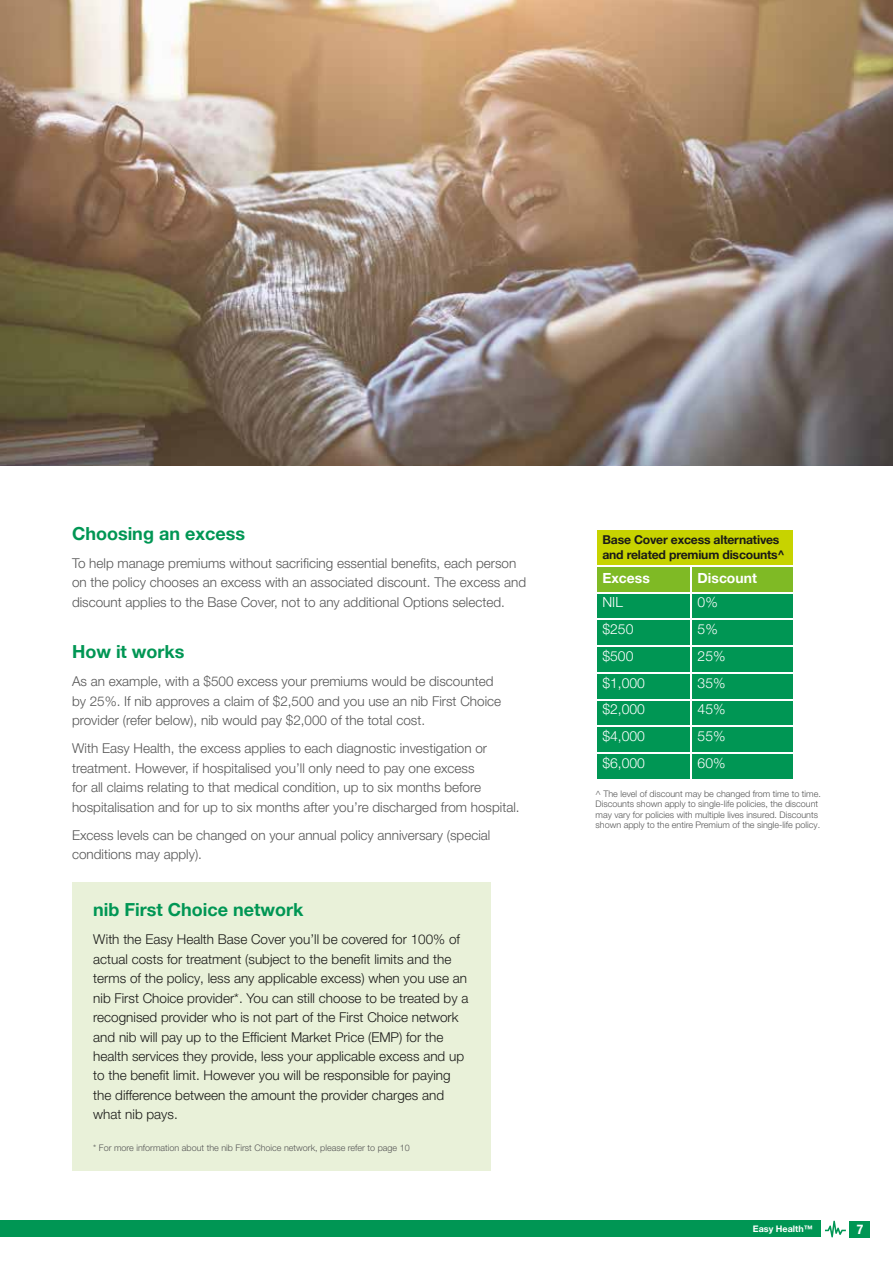
<style>
.page{position:relative;width:893px;height:1263px;background:#fff}
.page>*{position:absolute;margin:0;border:0;box-sizing:border-box;transform-origin:0 0}
.t1{font:700 18px "Helvetica Neue LT Pro";color:#009654}
.t2{font:300 13.95px "Helvetica Neue LT Pro";color:#fff}
.t3{font:700 13.95px "Helvetica Neue LT Pro";color:#fff}
.t4{font:300 13.5px/19.5px "Helvetica Neue LT Pro";color:#565656}
.t5{font:300 13.5px/19.5px "Helvetica Neue LT Pro";color:#1a1a18}
.t6{font:700 condensed 13.5px "Helvetica Neue";color:#fff}
.t7{font:700 12.15px/14.5px "Helvetica Neue LT Pro";letter-spacing:-.015em;color:#1a1a18}
.t8{font:300 9px/10.5px "Helvetica Neue LT Pro";color:#565656}
.t9{font:700 9px "Helvetica Neue LT Pro";color:#fff}
</style>
<div class="page">
<svg style="left:825px;top:1220px;width:21px;height:17px"></svg>
<div style="left:850px;top:1221px;width:20px;height:16px;background:#009654"></div>
<div style="left:0;top:1221px;width:821px;height:16px;background:#009654"></div>
<div style="left:595px;top:529px;width:199px;height:37px;background:#c7d300"></div>
<hr style="left:595px;top:529px;width:1px;height:36px;background:#fff">
<hr style="left:793px;top:529px;width:2px;height:36px;background:#fff">
<hr style="left:595px;top:565px;width:96px;height:2px;background:#fff">
<hr style="left:691px;top:565px;width:104px;height:2px;background:#fff">
<svg style="left:597px;top:567px;width:196px;height:212px;background:#22a25b"></svg>
<img style="left:0;top:0;width:893px;height:466px">
<div style="left:72px;top:882px;width:419px;height:288px;background:#e9f1d9"></div>
<h1 class="t1" style="left:72px;top:522px;width:174px">Choosing an excess</h1>
<p class="t4" style="left:72px;top:553px;width:456px">To help manage premiums without sacrificing essential benefits, each person on the policy chooses an excess with an associated discount. The excess and discount applies to the Base Cover, not to any additional Options selected.</p>
<h1 class="t1" style="left:72px;top:640px;width:114px">How it works</h1>
<p class="t4" style="left:72px;top:671px;width:431px">As an example, with a $500 excess your premiums would be discounted by 25%. If nib approves a claim of $2,500 and you use an nib First Choice provider (refer below), nib would pay $2,000 of the total cost.</p>
<p class="t4" style="left:72px;top:738px;width:449px">With Easy Health, the excess applies to each diagnostic investigation or treatment. However, if hospitalised you’ll only need to pay one excess<br>for all claims relating to that medical condition, up to six months before hospitalisation and for up to six months after you’re discharged from hospital.</p>
<p class="t4" style="left:72px;top:825px;width:420px">Excess levels can be changed on your annual policy anniversary (special conditions may apply).</p>
<h1 class="t1" style="left:93px;top:898px;width:212px">nib First Choice network</h1>
<p class="t5" style="left:93px;top:929px;width:377px">With the Easy Health Base Cover you’ll be covered for 100% of actual costs for treatment (subject to the benefit limits and the terms of the policy, less any applicable excess) when you use an nib First Choice provider*. You can still choose to be treated by a recognised provider who is not part of the First Choice network and nib will pay up to the Efficient Market Price (EMP) for the health services they provide, less your applicable excess and up to the benefit limit. However you will be responsible for paying the difference between the amount the provider charges and what nib pays.</p>
<p class="t8" style="left:93px;top:1143px;width:318px">* For more information about the nib First Choice network, please refer to page 10</p>
<p class="t7" style="left:602px;top:532px;width:184px">Base Cover excess alternatives and related premium discounts^</p>
<p class="t3" style="left:602px;top:569px;width:49px">Excess</p>
<p class="t3" style="left:698px;top:569px;width:61px">Discount</p>
<p class="t2" style="left:602px;top:594px;width:22px">NIL</p>
<p class="t2" style="left:698px;top:594px;width:22px">0%</p>
<p class="t2" style="left:602px;top:621px;width:32px">$250</p>
<p class="t2" style="left:698px;top:621px;width:22px">5%</p>
<p class="t2" style="left:602px;top:647px;width:32px">$500</p>
<p class="t2" style="left:698px;top:647px;width:29px">25%</p>
<p class="t2" style="left:602px;top:674px;width:44px">$1,000</p>
<p class="t2" style="left:698px;top:674px;width:29px">35%</p>
<p class="t2" style="left:602px;top:701px;width:44px">$2,000</p>
<p class="t2" style="left:698px;top:701px;width:29px">45%</p>
<p class="t2" style="left:602px;top:728px;width:44px">$4,000</p>
<p class="t2" style="left:698px;top:728px;width:29px">55%</p>
<p class="t2" style="left:602px;top:754px;width:44px">$6,000</p>
<p class="t2" style="left:698px;top:754px;width:29px">60%</p>
<p class="t8" style="left:595px;top:788px;width:227px">^ The level of discount may be changed from time to time.<br>Discounts shown apply to single-life policies, the discount may vary for policies with multiple lives insured. Discounts shown apply to the entire Premium of the single-life policy.</p>
<p class="t9" style="left:753px;top:1223px;width:61px">Easy Health™</p>
<p class="t6" style="left:857px;top:1217px;width:8px">7</p>
</div>
